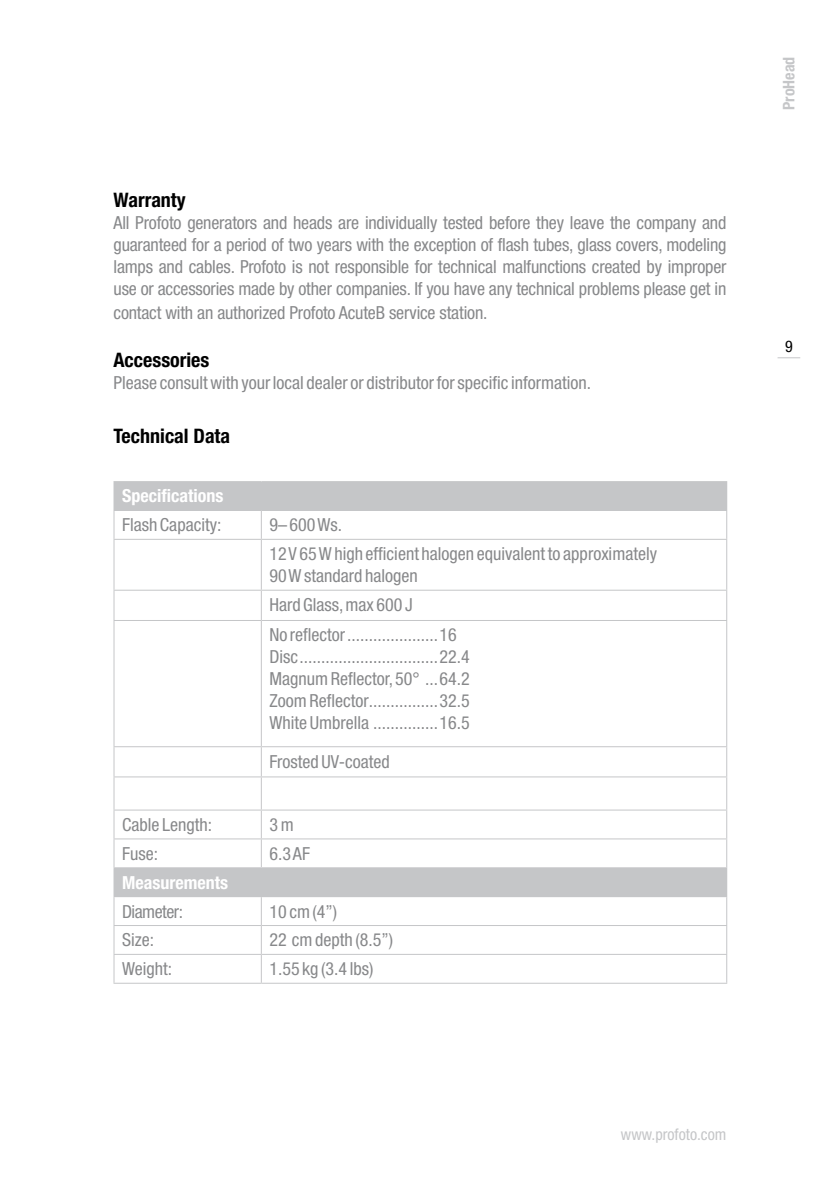
<style>
.page{position:relative;width:840px;height:1191px;background:#fff}
.page>*{position:absolute;margin:0;border:0;box-sizing:border-box;transform-origin:0 0}
.t1{font:700 condensed 20px "Helvetica Neue LT Std";color:#000}
.t2{font:condensed 18px/22px "Helvetica Neue LT Std";color:#87888a;text-align:justify}
.t3{font:700 condensed 18px "Helvetica Neue LT Std";color:#fff}
.t4{font:condensed 18px "Helvetica Neue LT Std";letter-spacing:-.03em;color:#87888a}
.t5{font:condensed 16px "Helvetica Neue LT Std";color:#c5c6c8}
.t6{font:700 condensed 16px "Helvetica Neue LT Std";color:#c5c6c8}
.t7{font:condensed 16px "Helvetica Neue LT Std";color:#000}
</style>
<div class="page">
<svg style="left:777px;top:357px;width:22px;height:1px"></svg>
<div style="left:114px;top:481px;width:612px;height:29px;background:#c5c6c8"></div>
<svg style="left:114px;top:511px;width:611px;height:443px"></svg>
<div style="left:114px;top:867px;width:612px;height:29px;background:#c5c6c8"></div>
<hr style="left:113px;top:481px;width:148px;height:1px;background:#c5c6c8">
<hr style="left:113px;top:510px;width:148px;height:1px;background:#c5c6c8">
<svg style="left:113px;top:482px;width:1px;height:57px"></svg>
<hr style="left:261px;top:510px;width:465px;height:1px;background:#c5c6c8">
<svg style="left:261px;top:511px;width:1px;height:28px"></svg>
<hr style="left:113px;top:539px;width:148px;height:1px;background:#c5c6c8">
<hr style="left:113px;top:540px;width:1px;height:49px;background:#c5c6c8">
<hr style="left:261px;top:539px;width:465px;height:1px;background:#c5c6c8">
<hr style="left:261px;top:540px;width:1px;height:49px;background:#c5c6c8">
<hr style="left:725px;top:540px;width:1px;height:49px;background:#c5c6c8">
<hr style="left:113px;top:589px;width:148px;height:1px;background:#c5c6c8">
<hr style="left:113px;top:590px;width:1px;height:30px;background:#c5c6c8">
<hr style="left:261px;top:589px;width:465px;height:1px;background:#c5c6c8">
<hr style="left:261px;top:590px;width:1px;height:30px;background:#c5c6c8">
<hr style="left:725px;top:590px;width:1px;height:30px;background:#c5c6c8">
<hr style="left:113px;top:620px;width:148px;height:1px;background:#c5c6c8">
<hr style="left:113px;top:621px;width:1px;height:125px;background:#c5c6c8">
<hr style="left:261px;top:620px;width:465px;height:1px;background:#c5c6c8">
<hr style="left:261px;top:621px;width:1px;height:125px;background:#c5c6c8">
<hr style="left:725px;top:621px;width:1px;height:125px;background:#c5c6c8">
<hr style="left:113px;top:746px;width:148px;height:1px;background:#c5c6c8">
<svg style="left:113px;top:747px;width:1px;height:29px"></svg>
<hr style="left:261px;top:746px;width:465px;height:1px;background:#c5c6c8">
<svg style="left:261px;top:747px;width:1px;height:29px"></svg>
<hr style="left:113px;top:776px;width:148px;height:1px;background:#c5c6c8">
<hr style="left:113px;top:777px;width:1px;height:32px;background:#c5c6c8">
<hr style="left:261px;top:776px;width:465px;height:1px;background:#c5c6c8">
<hr style="left:261px;top:777px;width:1px;height:32px;background:#c5c6c8">
<hr style="left:725px;top:777px;width:1px;height:32px;background:#c5c6c8">
<hr style="left:113px;top:809px;width:148px;height:1px;background:#c5c6c8">
<hr style="left:261px;top:809px;width:465px;height:1px;background:#c5c6c8">
<hr style="left:113px;top:838px;width:148px;height:1px;background:#c5c6c8">
<hr style="left:261px;top:838px;width:465px;height:1px;background:#c5c6c8">
<svg style="left:261px;top:810px;width:1px;height:57px"></svg>
<hr style="left:113px;top:896px;width:148px;height:1px;background:#c5c6c8">
<hr style="left:261px;top:896px;width:465px;height:1px;background:#c5c6c8">
<hr style="left:113px;top:925px;width:148px;height:1px;background:#c5c6c8">
<hr style="left:261px;top:925px;width:465px;height:1px;background:#c5c6c8">
<hr style="left:113px;top:954px;width:148px;height:1px;background:#c5c6c8">
<svg style="left:113px;top:810px;width:1px;height:172px"></svg>
<hr style="left:261px;top:954px;width:465px;height:1px;background:#c5c6c8">
<svg style="left:261px;top:897px;width:1px;height:85px"></svg>
<hr style="left:113px;top:982px;width:148px;height:1px;background:#c5c6c8">
<hr style="left:261px;top:982px;width:465px;height:1px;background:#c5c6c8">
<p class="t1" style="left:113px;top:188px;width:74px">Warranty</p>
<p class="t2" style="left:113px;top:211px;width:614px">All Profoto generators and heads are individually tested before they leave the company and guaranteed for a period of two years with the exception of flash tubes, glass covers, modeling lamps and cables. Profoto is not responsible for technical malfunctions created by improper use or accessories made by other companies. If you have any technical problems please get in</p>
<p class="t2" style="left:113px;top:301px;width:375px">contact with an authorized Profoto AcuteB service station.</p>
<p class="t1" style="left:113px;top:348px;width:97px">Accessories</p>
<p class="t2" style="left:113px;top:371px;width:479px">Please consult with your local dealer or distributor for specific information.</p>
<p class="t1" style="left:113px;top:424px;width:118px">Technical Data</p>
<p class="t3" style="left:122px;top:485px;width:103px">Specifications</p>
<p class="t2" style="left:122px;top:514px;width:101px">Flash Capacity:</p>
<p class="t2" style="left:269px;top:510px;width:389px;line-height:28.8px">9– 600 Ws.<br>12V 65Whigh efficient halogen equivalent to approximately</p>
<p class="t2" style="left:269px;top:561px;width:189px;line-height:29.6px;text-align:left">90 W standard halogen<br>Hard Glass, max 600 J<br>No reflector.....................16</p>
<p class="t2" style="left:269px;top:646px;width:202px">Disc................................22.4<br>MagnumReflector,50° ...64.2<br>Zoom Reflector................32.5<br>White Umbrella ...............16.5</p>
<p class="t2" style="left:269px;top:750px;width:122px">Frosted UV-coated</p>
<p class="t2" style="left:122px;top:813px;width:91px">Cable Length:</p>
<p class="t2" style="left:269px;top:813px;width:26px">3 m</p>
<p class="t2" style="left:122px;top:842px;width:37px">Fuse:</p>
<p class="t2" style="left:269px;top:842px;width:42px">6.3 AF</p>
<p class="t3" style="left:122px;top:871px;width:107px">Measurements</p>
<p class="t4" style="left:122px;top:900px;width:62px">Diameter:</p>
<p class="t2" style="left:269px;top:900px;width:69px">10 cm(4”)</p>
<p class="t2" style="left:122px;top:929px;width:33px">Size:</p>
<p class="t2" style="left:269px;top:929px;width:125px">22 cmdepth (8.5”)</p>
<p class="t2" style="left:122px;top:957px;width:51px">Weight:</p>
<p class="t2" style="left:269px;top:957px;width:105px">1.55 kg (3.4 lbs)</p>
<p class="t6" style="left:778px;top:110px;width:55px;rotate:-90deg">ProHead</p>
<p class="t7" style="left:784px;top:337px;width:9px">9</p>
<p class="t5" style="left:620px;top:1125px;width:107px">www.profoto.com</p>
</div>
